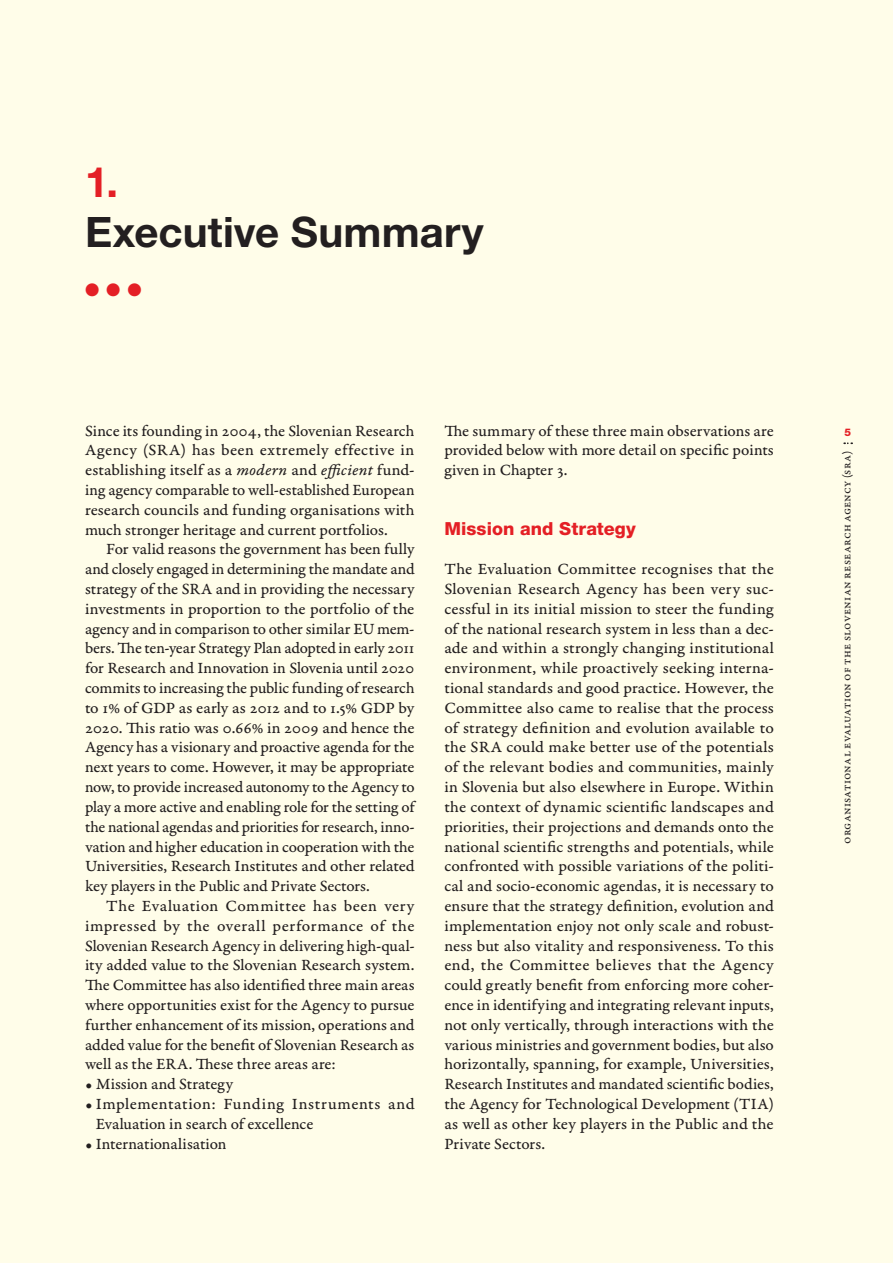
<style>
.page{position:relative;width:893px;height:1263px;background:#fffde9}
.page>*{position:absolute;margin:0;border:0;box-sizing:border-box;transform-origin:0 0}
.t1{font:700 42px "Helvetica Neue LT Std";color:#231f20}
.t2{font:700 42px "Helvetica Neue LT Std";color:#e41f25}
.t3{font:800 18px "Helvetica Neue LT Std";letter-spacing:.005em;color:#e41f25}
.t4{font:18px "Zapf Dingbats ITC";color:#e41f25}
.t5{font:16.5px/19.8px "Garamond Premr Pro Capt";color:#231f20;text-align:justify}
.t6{font:16.5px/19.8px "Garamond Premr Pro Capt";letter-spacing:.035em;color:#231f20}
.t7{font:12px "Garamond Premr Pro Capt";letter-spacing:.01em;color:#231f20}
.t8{font:800 10.5px "Helvetica Neue LT Std";color:#e41f25}
.s1{font-family:"Garamond Premr Pro It Capt"}
</style>
<div class="page">
<svg style="left:844px;top:442px;width:8px;height:2px"></svg>
<h1 class="t2" style="left:85px;top:156px;width:35px">1.</h1>
<h1 class="t1" style="left:85px;top:206px;width:400px">Executive Summary</h1>
<p class="t4" style="left:85px;top:282px;width:58px">●●●</p>
<p class="t5" style="left:85px;top:421px;width:331px">Since its founding in 2004, the Slovenian Research Agency (SRA) has been extremely effective in establishing itself as a <span class="s1">modern</span> and <span class="s1">efficient</span> fund&shy;ing agency comparable to well-established European research councils and funding organisations with much stronger heritage and current portfolios.</p>
<p class="t5" style="left:85px;top:540px;width:333px;text-indent:21px">For valid reasons the government has been fully and closely engaged in determining the mandate and strategy of the SRA and in providing the necessary investments in proportion to the portfolio of the agency and in comparison to other similar EU mem&shy;bers. The ten-year Strategy Plan adopted in early 2011 for Research and Innovation in Slovenia until 2020 commits to increasing the public funding of research to 1% of GDP as early as 2012 and to 1.5% GDP by 2020. This ratio was 0.66% in 2009 and hence the Agency has a visionary and proactive agenda for the next years to come. However, it may be appropriate now, to provide increased autonomy to the Agency to play a more active and enabling role for the setting of the national agendas and priorities for research, inno&shy;vation and higher education in cooperation with the Universities, Research Institutes and other related key players in the Public and Private Sectors.</p>
<p class="t5" style="left:85px;top:896px;width:331px;text-indent:21px">The Evaluation Committee has been very impressed by the overall performance of the Slovenian Research Agency in delivering high-qual&shy;ity added value to the Slovenian Research system.<br>The Committee has also identified three main areas where opportunities exist for the Agency to pursue further enhancement of its mission, operations and added value for the benefit of Slovenian Research as well as the ERA. These three areas are:</p>
<p class="t5" style="left:85px;top:1074px;width:150px">• Mission and Strategy</p>
<p class="t6" style="left:96px;top:1094px;width:320px;text-indent:-11px">• Implementation: Funding Instruments and<br>Evaluation in search of excellence</p>
<p class="t5" style="left:85px;top:1134px;width:143px">• Internationalisation</p>
<p class="t5" style="left:444px;top:421px;width:331px">The summary of these three main observations are provided below with more detail on specific points given in Chapter 3.</p>
<p class="t3" style="left:444px;top:517px;width:193px">Mission and Strategy</p>
<p class="t5" style="left:444px;top:560px;width:331px">The Evaluation Committee recognises that the Slovenian Research Agency has been very suc&shy;cessful in its initial mission to steer the funding of the national research system in less than a dec&shy;ade and within a strongly changing institutional environment, while proactively seeking interna&shy;tional standards and good practice. However, the Committee also came to realise that the process of strategy definition and evolution available to the SRA could make better use of the potentials of the relevant bodies and communities, mainly in Slovenia but also elsewhere in Europe. Within the context of dynamic scientific landscapes and priorities, their projections and demands onto the national scientific strengths and potentials, while confronted with possible variations of the politi&shy;cal and socio-economic agendas, it is necessary to ensure that the strategy definition, evolution and implementation enjoy not only scale and robust&shy;ness but also vitality and responsiveness. To this end, the Committee believes that the Agency could greatly benefit from enforcing more coher&shy;ence in identifying and integrating relevant inputs, not only vertically, through interactions with the various ministries and government bodies, but also horizontally, spanning, for example, Universities, Research Institutes and mandated scientific bodies, the Agency for Technological Development (TIA) as well as other key players in the Public and the Private Sectors.</p>
<p class="t8" style="left:844px;top:426px;width:8px">5</p>
<p class="t7" style="left:840px;top:844px;width:394px;rotate:-90deg">Organisational Evaluation of the Slovenian Research Agency (SRA)</p>
</div>
